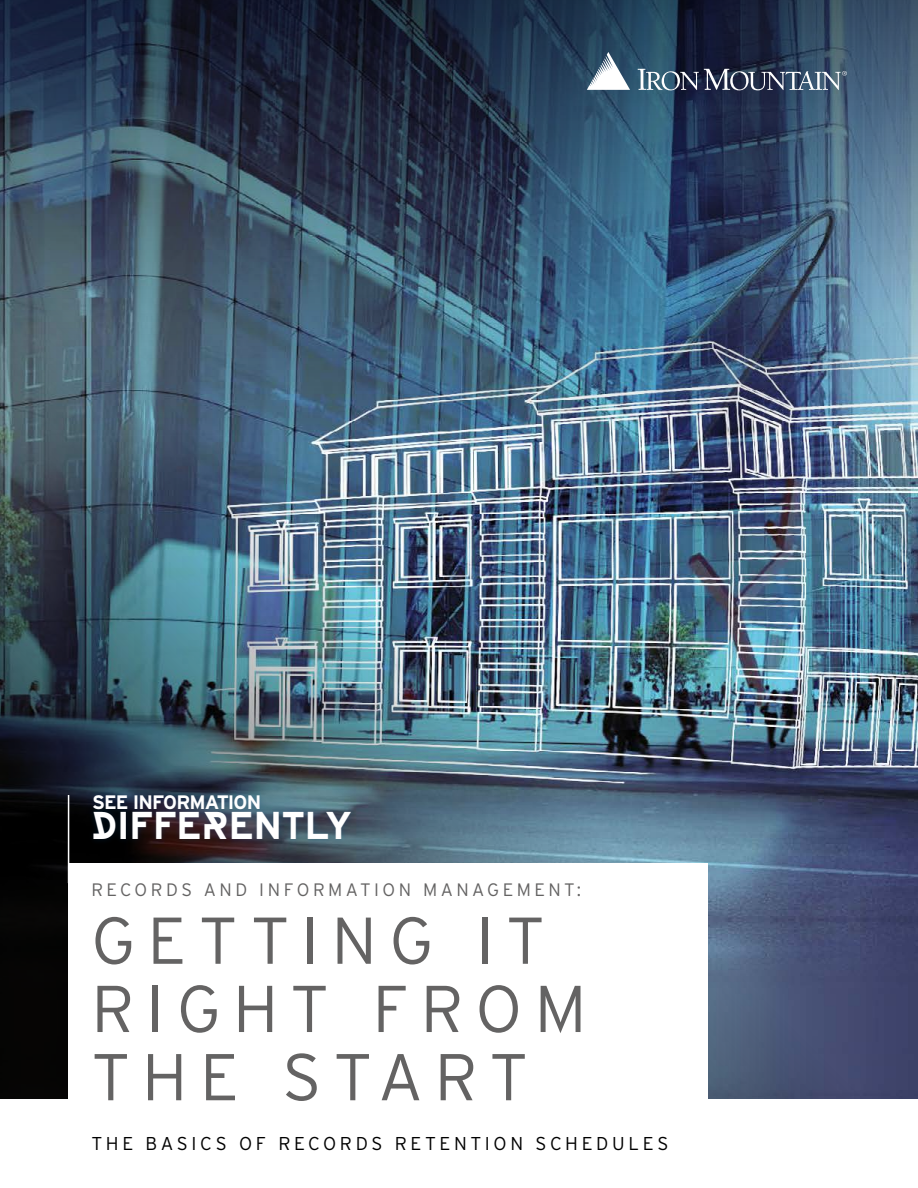
<style>
.page{position:relative;width:918px;height:1188px;background:#fff}
.page>*{position:absolute;margin:0;border:0;box-sizing:border-box;transform-origin:0 0}
.t1{font:300 66px/68.2px "Interstate";letter-spacing:.185em;color:#646363}
.t2{font:38.7px "Information Is Bold";letter-spacing:-.015em;color:#fff}
.t3{font:700 19.5px "Interstate";letter-spacing:-.05em;color:#fff}
.t4{font:300 18.6px "Interstate";letter-spacing:.195em;color:#000}
.t5{font:300 18px "Interstate";letter-spacing:.19em;color:#646363}
</style>
<div class="page">
<img style="left:0;top:462px;width:918px;height:637px">
<div style="left:68px;top:863px;width:640px;height:305px;background:#fff"></div>
<img style="left:0;top:0;width:918px;height:462px">
<svg style="left:638px;top:69px;width:209px;height:21px;background:#5b6a7e"></svg>
<svg style="left:587px;top:52px;width:43px;height:38px"></svg>
<div style="left:87px;top:788px;width:270px;height:58px;background:#00457c;opacity:.3"></div>
<hr style="left:68px;top:795px;width:1px;height:88px;background:#fff">
<p class="t3" style="left:92px;top:791px;width:171px">SEE INFORMATION</p>
<h2 class="t2" style="left:90px;top:803px;width:263px">DIFFERENTLY</h2>
<p class="t5" style="left:91px;top:879px;width:491px">RECORDS AND INFORMATION MANAGEMENT:</p>
<h1 class="t1" style="left:91px;top:906px;width:497px">GETTING IT<br>RIGHT FROM<br>THE START</h1>
<p class="t4" style="left:91px;top:1133px;width:579px">THE BASICS OF RECORDS RETENTION SCHEDULES</p>
</div>
